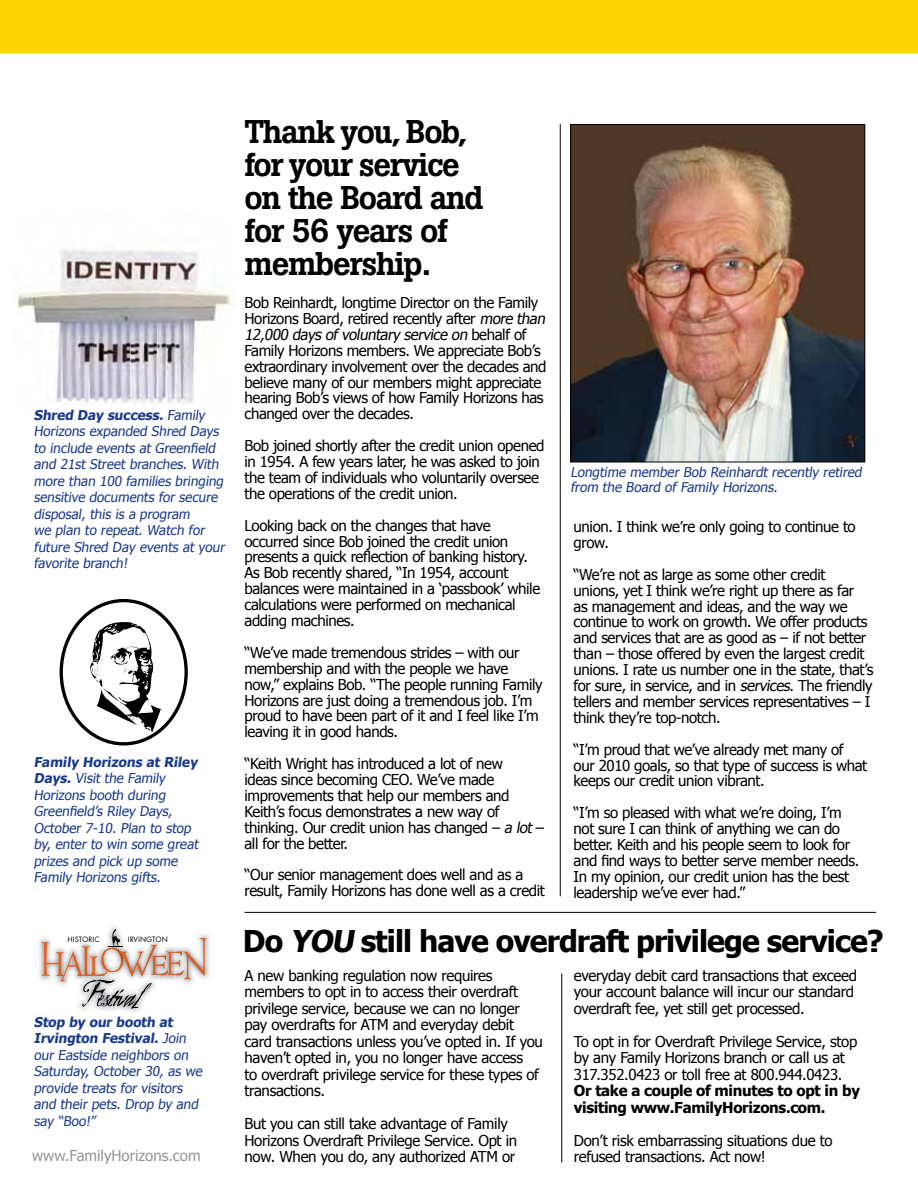
<style>
.page{position:relative;width:918px;height:1188px;background:#fff}
.page>*{position:absolute;margin:0;border:0;box-sizing:border-box;transform-origin:0 0}
.t1{font:500 32.55px/33px "Boton";letter-spacing:-.04em;color:#000}
.t2{font:700 30px "Tahoma";letter-spacing:-.03em;color:#000}
.t3{font:15px/15.9px "Tahoma";letter-spacing:-.025em;color:#000}
.t4{font:700 15px/16.5px "Tahoma";letter-spacing:-.02em;color:#000}
.t5{font:15px "Tahoma";color:#939598}
.t6{font:13.5px/16.5px "Tahoma";letter-spacing:-.01em;color:#19398a}
.t7{font:italic 13.5px/15px "Tahoma";color:#19398a}
.t8{font:8.1px "Futura T";color:#000}
.s1{font-weight:700}
.s2{font-style:italic}
</style>
<div class="page">
<div style="left:0;top:0;width:918px;height:53px;background:#ffd400"></div>
<hr style="left:560px;top:124px;width:1px;height:772px;background:#000">
<hr style="left:561px;top:974px;width:1px;height:188px;background:#000">
<img style="left:14px;top:249px;width:219px;height:154px">
<img style="left:572px;top:126px;width:291px;height:334px">
<div style="left:570px;top:124px;width:295px;height:338px;border:1px solid #000"></div>
<svg style="left:87px;top:622px;width:74px;height:110px"></svg>
<div style="left:60px;top:599px;width:128px;height:147px;border:3px solid #000;border-radius:50%"></div>
<img style="left:38px;top:939px;width:3px;height:40px">
<img style="left:207px;top:935px;width:3px;height:42px">
<svg style="left:41px;top:928px;width:166px;height:84px"></svg>
<hr style="left:244px;top:912px;width:632px;height:1px;background:#000">
<p class="t6" style="left:34px;top:406px;width:195px"><span class="s1">Shred Day success.</span> Family<br>Horizons expanded Shred Days to include events at Greenfield and 21st Street branches. With more than 100 families bringing sensitive documents for secure disposal, this is a program<br>we plan to repeat. Watch for future Shred Day events at your favorite branch!</p>
<p class="t6" style="left:34px;top:753px;width:168px"><span class="s1">Family Horizons at Riley<br>Days.</span> Visit the Family<br>Horizons booth during<br>Greenfield’s Riley Days,<br>October 7-10. Plan to stop by, enter to win some great prizes and pick up some<br>Family Horizons gifts.</p>
<p class="t8" style="left:67px;top:935px;width:34px">HISTORIC</p>
<p class="t8" style="left:128px;top:935px;width:42px">IRVINGTON</p>
<p class="t6" style="left:34px;top:1013px;width:172px"><span class="s1">Stop by our booth at<br>Irvington Festival.</span> Join our Eastside neighbors on<br>Saturday, October 30, as we provide treats for visitors and their pets. Drop by and say “Boo!”</p>
<p class="t5" style="left:32px;top:1146px;width:170px">www.FamilyHorizons.com</p>
<h1 class="t1" style="left:244px;top:115px;width:240px">Thank you, Bob, for your service on the Board and for 56 years of membership.</h1>
<p class="t3" style="left:244px;top:294px;width:305px">Bob Reinhardt, longtime Director on the Family Horizons Board, retired recently after <span class="s2">more than 12,000 days of voluntary service on</span> b e h a l f o f Family Horizons members. We appreciate Bob’s extraordinary involvement over the decades and believe many of our members might appreciate hearing Bob’s views of how Family Horizons has changed over the decades.</p>
<p class="t3" style="left:245px;top:437px;width:302px">Bob joined shortly after the credit union opened in 1954. A few years later, he was asked to join the team of individuals who voluntarily oversee the operations of the credit union.</p>
<p class="t3" style="left:245px;top:517px;width:297px">Looking back on the changes that have occurred since Bob joined the credit union presents a quick reflection of banking history.<br>As Bob recently shared, “In 1954, account balances were maintained in a ‘passbook’ while calculations were performed on mechanical adding machines.</p>
<p class="t3" style="left:245px;top:644px;width:300px">“We’ve made tremendous strides – with our membership and with the people we have now,” explains Bob. “The people running Family Horizons are just doing a tremendous job. I’m proud to have been part of it and I feel like I’m leaving it in good hands.</p>
<p class="t3" style="left:244px;top:755px;width:301px">“Keith Wright has introduced a lot of new<br>ideas since becoming CEO. We’ve made improvements that help our members and Keith’s focus demonstrates a new way of thinking. Our credit union has changed – <span class="s2">a lot</span> – all for the better.</p>
<p class="t3" style="left:244px;top:866px;width:302px">“Our senior management does well and as a result, Family Horizons has done well as a credit</p>
<p class="t7" style="left:570px;top:464px;width:295px">Longtime member Bob Reinhardt recently retired from the Board of Family Horizons.</p>
<p class="t3" style="left:574px;top:518px;width:284px">union. I think we’re only going to continue to grow.</p>
<p class="t3" style="left:574px;top:566px;width:301px">“We’re not as large as some other credit unions, yet I think we’re right up there as far<br>as management and ideas, and the way we continue to work on growth. We offer products and services that are as good as – if not better than – those offered by even the largest credit unions. I rate us number one in the state, that’s for sure, in service, and in <span class="s2">services</span>. The friendly tellers and member services representatives – I think they’re top-notch.</p>
<p class="t3" style="left:574px;top:741px;width:295px">“I’m proud that we’ve already met many of our 2010 goals, so that type of success is what keeps our credit union vibrant.</p>
<p class="t3" style="left:574px;top:804px;width:287px">“I’m so pleased with what we’re doing, I’m not sure I can think of anything we can do better. Keith and his people seem to look for and find ways to better serve member needs.<br>In my opinion, our credit union has the best leadership we’ve ever had.”</p>
<h2 class="t2" style="left:243px;top:920px;width:643px">Do <span class="s2">YOU</span> still have overdraft privilege service?</h2>
<p class="t3" style="left:244px;top:966px;width:300px;line-height:16.5px">A new banking regulation now requires members to opt in to access their overdraft privilege service, because we can no longer pay overdrafts for ATM and everyday debit card transactions unless you’ve opted in. If you haven’t opted in, you no longer have access<br>to overdraft privilege service for these types of transactions.</p>
<p class="t3" style="left:244px;top:1115px;width:274px;line-height:16.5px">But you can still take advantage of Family<br>Horizons Overdraft Privilege Service. Opt in now. When you do, any authorized ATM or</p>
<p class="t3" style="left:574px;top:966px;width:285px;line-height:16.5px">everyday debit card transactions that exceed your account balance will incur our standard overdraft fee, yet still get processed.</p>
<p class="t3" style="left:574px;top:1032px;width:285px;line-height:16.5px">To opt in for Overdraft Privilege Service, stop by any Family Horizons branch or call us at<br>317.352.0423 or toll free at 800.944.0423.</p>
<p class="t4" style="left:574px;top:1082px;width:288px">Or take a couple of minutes to opt in by visiting www.FamilyHorizons.com.</p>
<p class="t3" style="left:574px;top:1131px;width:260px;line-height:16.5px">Don’t risk embarrassing situations due to refused transactions. Act now!</p>
</div>
